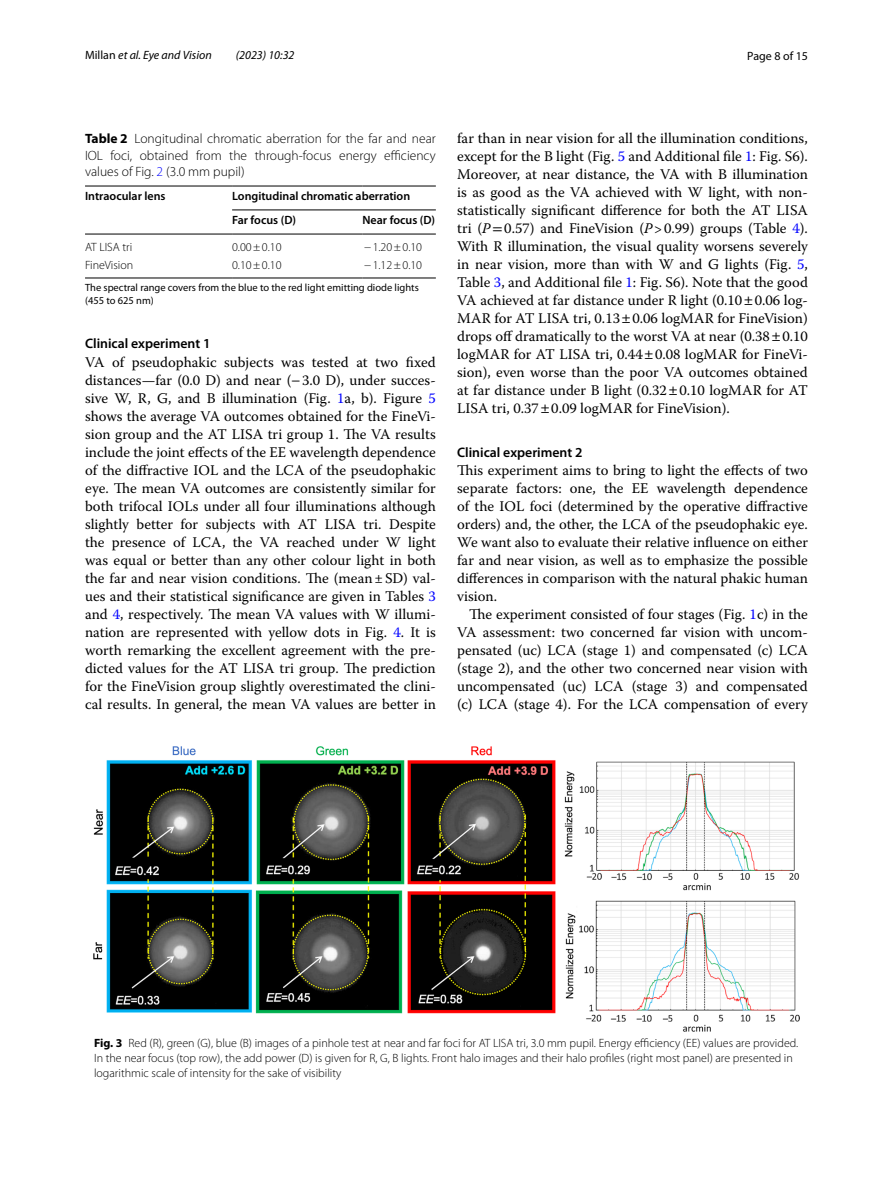
<style>
.page{position:relative;width:893px;height:1187px;background:#fff}
.page>*{position:absolute;margin:0;border:0;box-sizing:border-box;transform-origin:0 0}
.t1{font:14.7px/18px "Warnock Pro";color:#000;text-align:justify}
.t2{font:600 13.8px "Myriad Pro";color:#000}
.t3{font:300 13.5px/16.5px "Myriad Pro";color:#000;text-align:justify}
.t4{font:300 12px/15px "Myriad Pro";color:#000}
.t5{font:600 12px/23.9px "Myriad Pro";color:#000}
.t6{font:italic 12px "Myriad Pro";color:#000}
.t7{font:12px "Myriad Pro";color:#000}
.t8{font:10.5px/12.8px "Myriad Pro";color:#000}
.s1{font-style:normal}
.s2{font-weight:700}
.s3{color:#00f}
.s4{font-family:"Myriad Pro"}
.s5{font-family:"Warnock Pro It 4"}
.s6{font-family:"STIX"}
</style>
<div class="page">
<hr style="left:85px;top:186px;width:147px;height:1px;background:#000">
<hr style="left:85px;top:234px;width:147px;height:1px;background:#000">
<hr style="left:232px;top:186px;width:130px;height:1px;background:#000">
<hr style="left:362px;top:186px;width:74px;height:1px;background:#000">
<hr style="left:232px;top:234px;width:130px;height:1px;background:#000">
<hr style="left:362px;top:234px;width:74px;height:1px;background:#000">
<hr style="left:85px;top:278px;width:147px;height:1px;background:#000">
<hr style="left:232px;top:278px;width:130px;height:1px;background:#000">
<hr style="left:362px;top:278px;width:74px;height:1px;background:#000">
<hr style="left:232px;top:210px;width:204px;height:1px;background:#000">
<img style="left:94px;top:746px;width:705px;height:285px">
<p class="t6" style="left:85px;top:48px;width:128px"><span class="s1">Millan</span> et al. Eye and Vision</p>
<p class="t6" style="left:236px;top:48px;width:60px">(2023) 10:32</p>
<p class="t7" style="left:747px;top:48px;width:62px">Page 8 of 15</p>
<p class="t3" style="left:85px;top:130px;width:352px"><span class="s2">Table 2</span> Longitudinal chromatic aberration for the far and near IOL foci, obtained from the through-focus energy efficiency values of Fig. <span class="s3">2</span> (3.0 mm pupil)</p>
<p class="t5" style="left:85px;top:184px;width:82px">Intraocular lens</p>
<p class="t5" style="left:232px;top:184px;width:180px">Longitudinal chromatic aberration<br>Far focus (D)</p>
<p class="t5" style="left:362px;top:208px;width:74px">Near focus (D)</p>
<p class="t4" style="left:85px;top:240px;width:49px">AT LISA tri</p>
<p class="t4" style="left:232px;top:240px;width:51px">0.00±0.10</p>
<p class="t4" style="left:364px;top:240px;width:60px">−1.20±0.10</p>
<p class="t4" style="left:85px;top:258px;width:50px">FineVision</p>
<p class="t4" style="left:232px;top:258px;width:51px">0.10±0.10</p>
<p class="t4" style="left:364px;top:258px;width:60px">−1.12±0.10</p>
<p class="t8" style="left:85px;top:281px;width:335px">The spectral range covers from the blue to the red light emitting diode lights (455 to 625 nm)</p>
<p class="t2" style="left:85px;top:335px;width:127px">Clinical experiment 1</p>
<p class="t1" style="left:85px;top:352px;width:352px">VA of pseudophakic subjects was tested at two fixed distances—far (0.0 D) and near (<span class="s4">−</span>3.0 D), under succes&shy;sive W, R, G, and B illumination (Fig. <span class="s3">1</span>a, b). Figure <span class="s3">5 </span>shows the average VA outcomes obtained for the FineVi&shy;sion group and the AT LISA tri group 1. The VA results include the joint effects of the EE wavelength dependence of the diffractive IOL and the LCA of the pseudophakic eye. The mean VA outcomes are consistently similar for both trifocal IOLs under all four illuminations although slightly better for subjects with AT LISA tri. Despite the presence of LCA, the VA reached under W light was equal or better than any other colour light in both the far and near vision conditions. The (mean±SD) val&shy;ues and their statistical significance are given in Tables <span class="s3">3 </span>and <span class="s3">4</span>, respectively. The mean VA values with W illumi&shy;nation are represented with yellow dots in Fig. <span class="s3">4</span>. It is worth remarking the excellent agreement with the pre&shy;dicted values for the AT LISA tri group. The prediction for the FineVision group slightly overestimated the clini&shy;cal results. In general, the mean VA values are better in</p>
<p class="t1" style="left:457px;top:128px;width:352px">far than in near vision for all the illumination conditions, except for the B light (Fig. <span class="s3">5</span> and Additional file <span class="s3">1</span>: Fig. S6).<br>Moreover, at near distance, the VA with B illumination is as good as the VA achieved with W light, with non&shy;statistically significant difference for both the AT LISA tri (<span class="s5">P</span><span class="s6">=</span>0.57) and FineVision (<span class="s5">P</span>&gt;0.99) groups (Table <span class="s3">4</span>).<br>With R illumination, the visual quality worsens severely in near vision, more than with W and G lights (Fig. <span class="s3">5</span>, Table <span class="s3">3</span>, and Additional file <span class="s3">1</span>: Fig. S6). Note that the good VA achieved at far distance under R light (0.10<span class="s4">±</span>0.06 log-MAR for AT LISA tri, 0.13<span class="s4">±</span>0.06 logMAR for FineVision) drops off dramatically to the worst VA at near (0.38<span class="s4">±</span>0.10 logMAR for AT LISA tri, 0.44<span class="s4">±</span>0.08 logMAR for FineVi&shy;sion), even worse than the poor VA outcomes obtained at far distance under B light (0.32<span class="s4">±</span>0.10 logMAR for AT LISA tri, 0.37<span class="s4">±</span>0.09 logMAR for FineVision).</p>
<p class="t2" style="left:457px;top:443px;width:127px">Clinical experiment 2</p>
<p class="t1" style="left:457px;top:460px;width:352px">This experiment aims to bring to light the effects of two separate factors: one, the EE wavelength dependence of the IOL foci (determined by the operative diffractive orders) and, the other, the LCA of the pseudophakic eye.<br>We want also to evaluate their relative influence on either far and near vision, as well as to emphasize the possible differences in comparison with the natural phakic human vision.</p>
<p class="t1" style="left:457px;top:604px;width:352px;text-indent:12px">The experiment consisted of four stages (Fig. <span class="s3">1</span>c) in the VA assessment: two concerned far vision with uncom&shy;pensated (uc) LCA (stage 1) and compensated (c) LCA (stage 2), and the other two concerned near vision with uncompensated (uc) LCA (stage 3) and compensated (c) LCA (stage 4). For the LCA compensation of every</p>
<p class="t4" style="left:94px;top:1035px;width:706px"><span class="s2">Fig. 3</span> Red (R), green (G), blue (B) images of a pinhole test at near and far foci for AT LISA tri, 3.0 mm pupil. Energy efficiency (EE) values are provided.<br>In the near focus (top row), the add power (D) is given for R, G, B lights. Front halo images and their halo profiles (right most panel) are presented in logarithmic scale of intensity for the sake of visibility</p>
</div>
